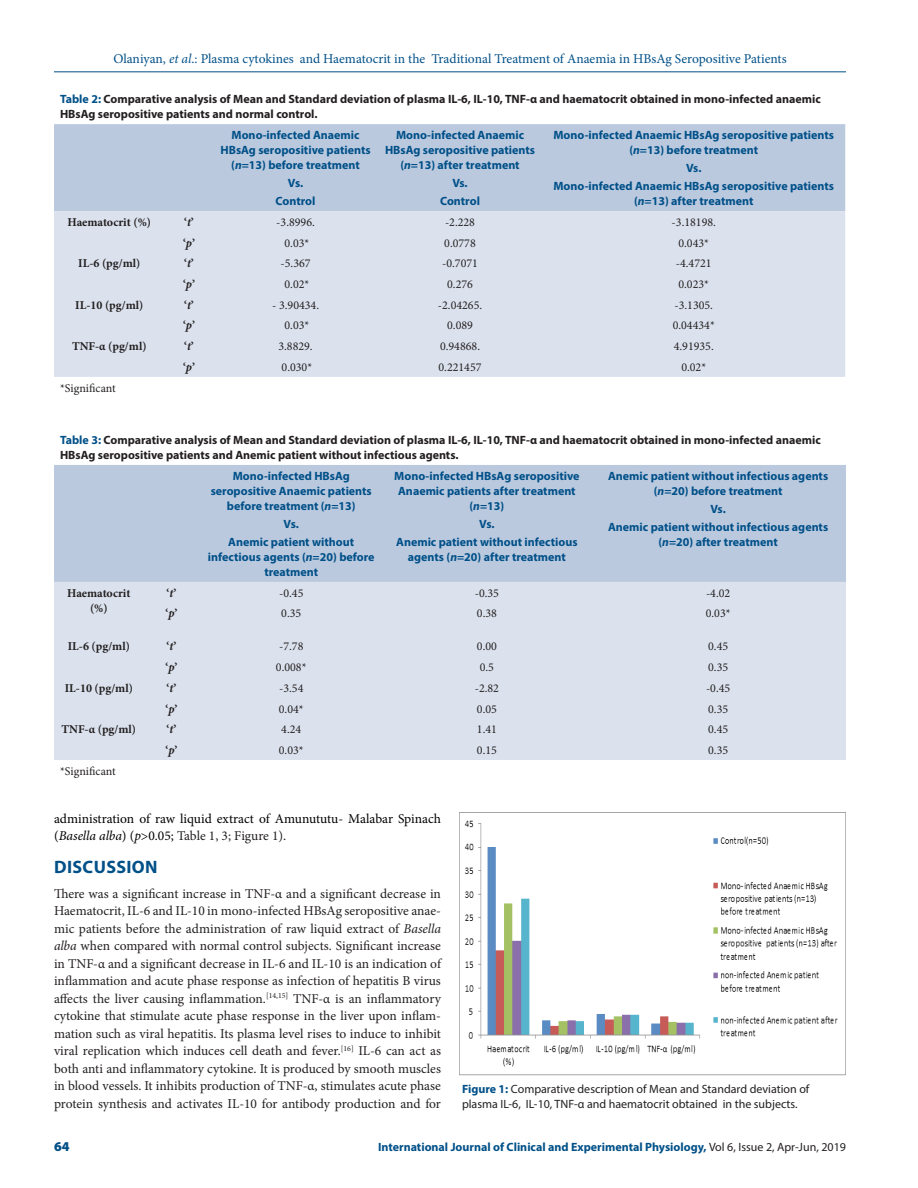
<style>
.page{position:relative;width:918px;height:1188px;background:#fff}
.page>*{position:absolute;margin:0;border:0;box-sizing:border-box;transform-origin:0 0}
._1_HD{font:700 18px "Myriad Pro";letter-spacing:.02em;color:#005088}
.TXT{font:13.5px/17.5px "Minion Pro";letter-spacing:-.005em;color:#231f20;text-align:justify}
.t1{font:13.5px "Minion Pro";color:#005088}
.TXT-2{font:13.5px/17.5px "Minion Pro";color:#000}
.t2{font:900 13.5px "Myriad Pro";color:#005088}
.TCH{font:700 12px/15px "Myriad Pro";color:#005088;text-align:center}
.TT{font:700 12px/15px "Myriad Pro";color:#231f20}
.TB{font:12px "Minion Pro";color:#231f20}
.TB-2{font:700 12px/15px "Minion Pro";color:#231f20;text-align:center}
.FIG_CAP{font:12px/15px "Myriad Pro";color:#231f20}
.TFN{font:12px "Minion Pro";color:#231f20}
.s1{font-style:italic}
.s2{color:#005088}
.s3{color:#231f20}
.s4{font-weight:700;color:#005088}
.s5{font-weight:400;color:#231f20}
</style>
<div class="page">
<hr style="left:54px;top:72px;width:792px;height:1px;background:#005088">
<div style="left:54px;top:124px;width:791px;height:87px;background:#bbc9df"></div>
<div style="left:54px;top:211px;width:791px;height:166px;background:#dbe2ee"></div>
<div style="left:54px;top:465px;width:792px;height:117px;background:#bbc9df"></div>
<div style="left:54px;top:582px;width:792px;height:178px;background:#dbe2ee"></div>
<img style="left:459px;top:813px;width:387px;height:262px">
<p class="t1" style="left:113px;top:50px;width:675px">Olaniyan, <span class="s1">et al</span>.: Plasma cytokines and Haematocrit in the Traditional Treatment of Anaemia in HBsAg Seropositive Patients</p>
<p class="TT" style="left:60px;top:91px;width:762px"><span class="s2">Table 2:</span> Comparative analysis of Mean and Standard deviation of plasma IL-6, IL-10, TNF-α and haematocrit obtained in mono-infected anaemic<br>HBsAg seropositive patients and normal control.</p>
<p class="TCH" style="left:221px;top:127px;width:152px">Mono-infected Anaemic<br>HBsAg seropositive patients (<span class="s1">n</span>=13) before treatment</p>
<p class="TCH" style="left:288px;top:175px;width:17px">Vs.</p>
<p class="TCH" style="left:276px;top:193px;width:41px">Control</p>
<p class="TCH" style="left:385px;top:127px;width:152px">Mono-infected Anaemic<br>HBsAg seropositive patients (<span class="s1">n</span>=13) after treatment</p>
<p class="TCH" style="left:452px;top:175px;width:17px">Vs.</p>
<p class="TCH" style="left:440px;top:193px;width:41px">Control</p>
<p class="TCH" style="left:553px;top:127px;width:282px">Mono-infected Anaemic HBsAg seropositive patients (<span class="s1">n</span>=13) before treatment</p>
<p class="TCH" style="left:686px;top:160px;width:17px">Vs.</p>
<p class="TCH" style="left:553px;top:178px;width:282px">Mono-infected Anaemic HBsAg seropositive patients (<span class="s1">n</span>=13) after treatment</p>
<p class="TB-2" style="left:68px;top:214px;width:85px">Haematocrit (%)</p>
<p class="TB-2" style="left:184px;top:214px;width:11px">‘<span class="s1">t</span>’</p>
<p class="TB" style="left:276px;top:214px;width:40px">-3.8996.</p>
<p class="TB" style="left:445px;top:214px;width:32px">-2.228</p>
<p class="TB" style="left:672px;top:214px;width:46px">-3.18198.</p>
<p class="TB-2" style="left:183px;top:235px;width:13px">‘<span class="s1">p</span>’</p>
<p class="TB" style="left:285px;top:235px;width:26px">0.03*</p>
<p class="TB" style="left:444px;top:235px;width:33px">0.0778</p>
<p class="TB" style="left:678px;top:235px;width:32px">0.043*</p>
<p class="TB-2" style="left:78px;top:256px;width:64px">IL-6 (pg/ml)</p>
<p class="TB-2" style="left:184px;top:256px;width:11px">‘<span class="s1">t</span>’</p>
<p class="TB" style="left:281px;top:255px;width:32px">-5.367</p>
<p class="TB" style="left:442px;top:255px;width:37px">-0.7071</p>
<p class="TB" style="left:676px;top:255px;width:37px">-4.4721</p>
<p class="TB-2" style="left:183px;top:277px;width:13px">‘<span class="s1">p</span>’</p>
<p class="TB" style="left:285px;top:276px;width:26px">0.02*</p>
<p class="TB" style="left:447px;top:276px;width:27px">0.276</p>
<p class="TB" style="left:678px;top:276px;width:32px">0.023*</p>
<p class="TB-2" style="left:75px;top:297px;width:70px">IL-10 (pg/ml)</p>
<p class="TB-2" style="left:184px;top:297px;width:11px">‘<span class="s1">t</span>’</p>
<p class="TB" style="left:272px;top:297px;width:49px">- 3.90434.</p>
<p class="TB" style="left:438px;top:297px;width:46px">-2.04265.</p>
<p class="TB" style="left:675px;top:297px;width:40px">-3.1305.</p>
<p class="TB-2" style="left:183px;top:318px;width:13px">‘<span class="s1">p</span>’</p>
<p class="TB" style="left:285px;top:318px;width:26px">0.03*</p>
<p class="TB" style="left:447px;top:318px;width:27px">0.089</p>
<p class="TB" style="left:673px;top:318px;width:44px">0.04434*</p>
<p class="TB-2" style="left:72px;top:339px;width:76px">TNF-α (pg/ml)</p>
<p class="TB-2" style="left:184px;top:339px;width:11px">‘<span class="s1">t</span>’</p>
<p class="TB" style="left:278px;top:338px;width:36px">3.8829.</p>
<p class="TB" style="left:440px;top:338px;width:42px">0.94868.</p>
<p class="TB" style="left:674px;top:338px;width:42px">4.91935.</p>
<p class="TB-2" style="left:183px;top:359px;width:13px">‘<span class="s1">p</span>’</p>
<p class="TB" style="left:282px;top:359px;width:32px">0.030*</p>
<p class="TB" style="left:439px;top:359px;width:45px">0.221457</p>
<p class="TB" style="left:681px;top:359px;width:26px">0.02*</p>
<p class="TFN" style="left:60px;top:380px;width:57px">*Significant</p>
<p class="TT" style="left:60px;top:432px;width:762px"><span class="s2">Table 3:</span> Comparative analysis of Mean and Standard deviation of plasma IL-6, IL-10, TNF-α and haematocrit obtained in mono-infected anaemic<br>HBsAg seropositive patients and Anemic patient without infectious agents.</p>
<p class="TCH" style="left:211px;top:468px;width:163px">Mono-infected HBsAg seropositive Anaemic patients before treatment (<span class="s1">n</span>=13)</p>
<p class="TCH" style="left:284px;top:516px;width:17px">Vs.</p>
<p class="TCH" style="left:208px;top:534px;width:168px">Anemic patient without infectious agents (<span class="s1">n</span>=20) before treatment</p>
<p class="TCH" style="left:394px;top:468px;width:187px">Mono-infected HBsAg seropositive<br>Anaemic patients after treatment (<span class="s1">n</span>=13)</p>
<p class="TCH" style="left:479px;top:516px;width:17px">Vs.</p>
<p class="TCH" style="left:396px;top:534px;width:183px">Anemic patient without infectious agents (<span class="s1">n</span>=20) after treatment</p>
<p class="TCH" style="left:608px;top:468px;width:222px">Anemic patient without infectious agents (<span class="s1">n</span>=20) before treatment</p>
<p class="TCH" style="left:710px;top:501px;width:17px">Vs.</p>
<p class="TCH" style="left:608px;top:519px;width:222px">Anemic patient without infectious agents (<span class="s1">n</span>=20) after treatment</p>
<p class="TB-2" style="left:67px;top:585px;width:65px">Haematocrit (%)</p>
<p class="TB-2" style="left:167px;top:585px;width:11px">‘<span class="s1">t</span>’</p>
<p class="TB" style="left:279px;top:585px;width:26px">-0.45</p>
<p class="TB" style="left:475px;top:585px;width:26px">-0.35</p>
<p class="TB" style="left:706px;top:585px;width:26px">-4.02</p>
<p class="TB-2" style="left:165px;top:606px;width:13px">‘<span class="s1">p</span>’</p>
<p class="TB" style="left:281px;top:606px;width:22px">0.35</p>
<p class="TB" style="left:477px;top:606px;width:22px">0.38</p>
<p class="TB" style="left:706px;top:606px;width:26px">0.03*</p>
<p class="TB-2" style="left:68px;top:639px;width:64px">IL-6 (pg/ml)</p>
<p class="TB-2" style="left:167px;top:639px;width:11px">‘<span class="s1">t</span>’</p>
<p class="TB" style="left:279px;top:639px;width:26px">-7.78</p>
<p class="TB" style="left:477px;top:639px;width:22px">0.00</p>
<p class="TB" style="left:708px;top:639px;width:22px">0.45</p>
<p class="TB-2" style="left:165px;top:660px;width:13px">‘<span class="s1">p</span>’</p>
<p class="TB" style="left:276px;top:659px;width:32px">0.008*</p>
<p class="TB" style="left:480px;top:659px;width:16px">0.5</p>
<p class="TB" style="left:708px;top:659px;width:22px">0.35</p>
<p class="TB-2" style="left:65px;top:680px;width:70px">IL-10 (pg/ml)</p>
<p class="TB-2" style="left:167px;top:680px;width:11px">‘<span class="s1">t</span>’</p>
<p class="TB" style="left:279px;top:680px;width:26px">-3.54</p>
<p class="TB" style="left:475px;top:680px;width:26px">-2.82</p>
<p class="TB" style="left:706px;top:680px;width:26px">-0.45</p>
<p class="TB-2" style="left:165px;top:701px;width:13px">‘<span class="s1">p</span>’</p>
<p class="TB" style="left:279px;top:701px;width:26px">0.04*</p>
<p class="TB" style="left:477px;top:701px;width:22px">0.05</p>
<p class="TB" style="left:708px;top:701px;width:22px">0.35</p>
<p class="TB-2" style="left:62px;top:722px;width:76px">TNF-α (pg/ml)</p>
<p class="TB-2" style="left:167px;top:722px;width:11px">‘<span class="s1">t</span>’</p>
<p class="TB" style="left:281px;top:721px;width:22px">4.24</p>
<p class="TB" style="left:477px;top:721px;width:22px">1.41</p>
<p class="TB" style="left:708px;top:721px;width:22px">0.45</p>
<p class="TB-2" style="left:165px;top:743px;width:13px">‘<span class="s1">p</span>’</p>
<p class="TB" style="left:279px;top:742px;width:26px">0.03*</p>
<p class="TB" style="left:477px;top:742px;width:22px">0.15</p>
<p class="TB" style="left:708px;top:742px;width:22px">0.35</p>
<p class="TFN" style="left:60px;top:763px;width:57px">*Significant</p>
<p class="TXT-2" style="left:54px;top:810px;width:388px">administration of raw liquid extract of Amunututu- Malabar Spinach (<span class="s1">Basella alba</span>) (<span class="s1">p</span>&gt;0.05; <span class="s3">Table 1, 3; Figure 1).</span></p>
<p class="_1_HD" style="left:54px;top:855px;width:105px">DISCUSSION</p>
<p class="TXT" style="left:54px;top:885px;width:389px">There was a significant increase in TNF-α and a significant decrease in Haematocrit, IL-6 and IL-10 in mono-infected HBsAg seropositive anae&shy;mic patients before the administration of raw liquid extract of <span class="s1">Basella alba</span> when compared with normal control subjects. Significant increase in TNF-α and a significant decrease in IL-6 and IL-10 is an indication of inflammation and acute phase response as infection of hepatitis B virus affects the liver causing inflammation.<sup>[14,15]</sup> TNF-α is an inflammatory cytokine that stimulate acute phase response in the liver upon inflam&shy;mation such as viral hepatitis. Its plasma level rises to induce to inhibit viral replication which induces cell death and fever.<sup>[16]</sup> IL-6 can act as both anti and inflammatory cytokine. It is produced by smooth muscles in blood vessels. It inhibits production of TNF-α, stimulates acute phase protein synthesis and activates IL-10 for antibody production and for</p>
<p class="FIG_CAP" style="left:462px;top:1081px;width:349px"><span class="s4">Figure 1:</span> Comparative description of Mean and Standard deviation of plasma IL-6, IL-10, TNF-α and haematocrit obtained in the subjects.</p>
<p class="t2" style="left:54px;top:1137px;width:17px">64</p>
<p class="TCH" style="left:378px;top:1139px;width:469px">International Journal of Clinical and Experimental Physiology, <span class="s5">Vol 6, Issue 2, Apr-Jun, 2019</span></p>
</div>
